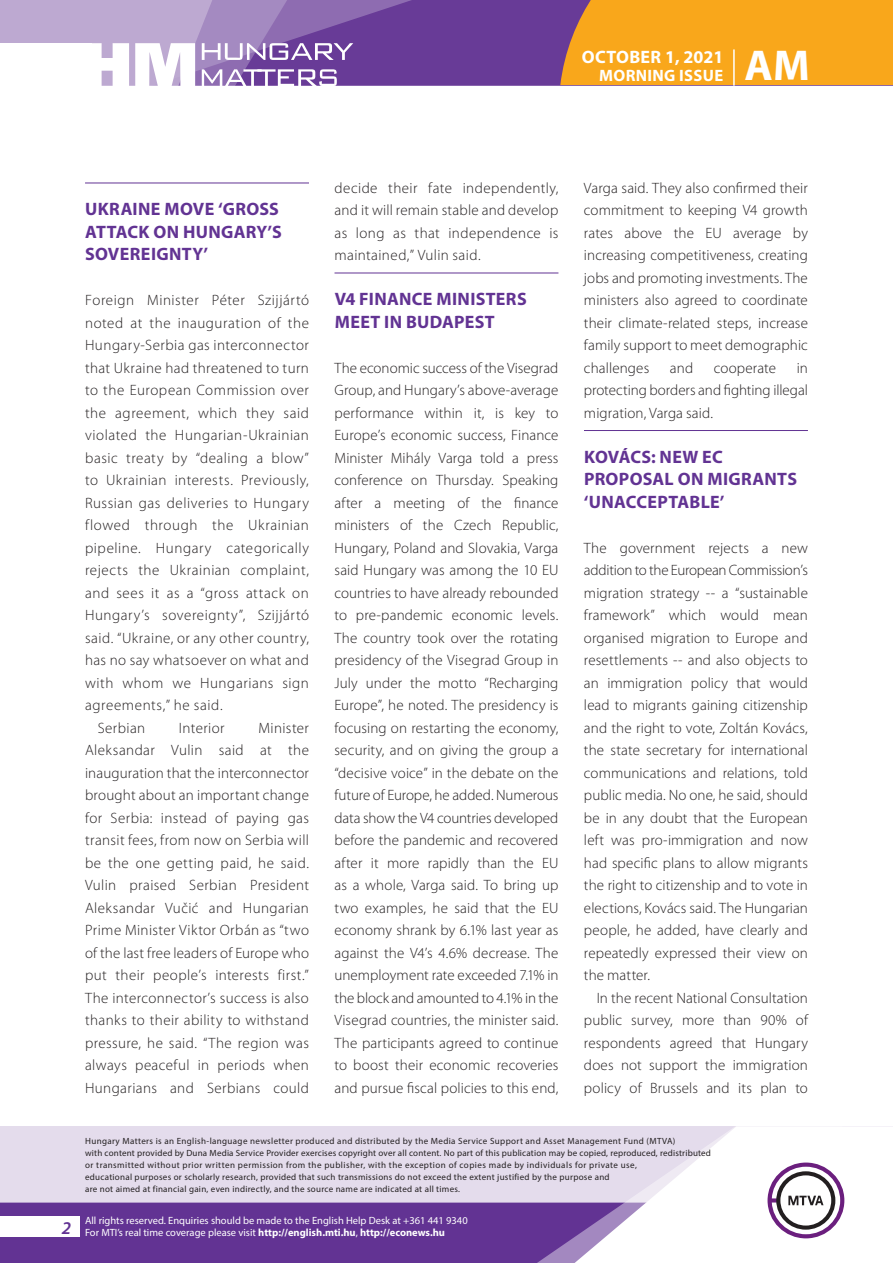
<style>
.page{position:relative;width:893px;height:1263px;background:#fff}
.page>*{position:absolute;margin:0;border:0;box-sizing:border-box;transform-origin:0 0}
.t1{font:700 43.35px "Myriad Pro";color:#fff}
._01_cimsor{font:700 18px/22.5px "Myriad Pro";letter-spacing:.015em;color:#623393}
.t2{font:700 18px "Myriad Pro";letter-spacing:.02em;color:#fff}
.t3{font:italic 600 18px "Myriad Pro";color:#623393}
.t4{font:700 16.5px "Myriad Pro";letter-spacing:.02em;color:#fff}
._03_kenyer_szöveg-1{font:300 15px/22.5px "Myriad Pro";letter-spacing:.01em;color:#231f20;text-align:justify}
._03_kenyer_szöveg-2{font:300 15px/22.5px "Myriad Pro";letter-spacing:.025em;color:#231f20;text-align:justify}
.t5{font:10.5px/12px "Myriad Pro";color:#fff}
.t6{font:9px/12px "Myriad Pro";letter-spacing:.03em;color:#231f20}
.s1{font-weight:700}
</style>
<div class="page">
<div style="left:0;top:1126px;width:893px;height:137px;background:#e4dcec"></div>
<div style="left:0;top:1202px;width:506px;height:61px;background:#623393"></div>
<svg style="left:506px;top:1202px;width:69px;height:61px;background:#6b3e99"></svg>
<svg style="left:575px;top:1126px;width:318px;height:137px"></svg>
<div style="left:0;top:1216px;width:79px;height:20px;background:#fff"></div>
<div style="left:0;top:0;width:893px;height:85px;background:#683b97"></div>
<div style="left:560px;top:0;width:333px;height:85px;background:#f9a71b"></div>
<hr style="left:733px;top:49px;width:2px;height:37px;background:#fff">
<svg style="left:0;top:0;width:479px;height:86px"></svg>
<hr style="left:85px;top:183px;width:224px;height:1px;background:#623393">
<hr style="left:334px;top:273px;width:224px;height:1px;background:#623393">
<hr style="left:584px;top:430px;width:224px;height:1px;background:#623393">
<p class="t2" style="left:582px;top:45px;width:143px">OCTOBER 1, 2021</p>
<p class="t4" style="left:599px;top:65px;width:125px">MORNING ISSUE</p>
<h1 class="t1" style="left:745px;top:37px;width:67px">AM</h1>
<p class="_01_cimsor" style="left:85px;top:197px;width:198px">UKRAINE MOVE ‘GROSS<br>ATTACK ON HUNGARY’S<br>SOVEREIGNTY’</p>
<p class="_03_kenyer_szöveg-1" style="left:85px;top:289px;width:225px">Foreign Minister Péter Szijjártó noted at the inauguration of the Hungary-Serbia gas interconnector that Ukraine had threatened to turn to the European Commission over the agreement, which they said violated the Hungarian-Ukrainian basic treaty by “dealing a blow” to Ukrainian interests. Previously, Russian gas deliveries to Hungary flowed through the Ukrainian pipeline. Hungary categorically rejects the Ukrainian complaint, and sees it as a “gross attack on Hungary’s sovereignty”, Szijjártó said. “Ukraine, or any other country, has no say whatsoever on what and with whom we Hungarians sign agreements,” he said.</p>
<p class="_03_kenyer_szöveg-2" style="left:98px;top:716px;width:49px">Serbian</p>
<p class="_03_kenyer_szöveg-2" style="left:179px;top:716px;width:47px">Interior</p>
<p class="_03_kenyer_szöveg-2" style="left:85px;top:716px;width:225px;text-indent:173px">Minister Aleksandar Vulin said at the inauguration that the interconnector brought about an important change for Serbia: instead of paying gas transit fees, from now on Serbia will be the one getting paid, he said.<br>Vulin praised Serbian President Aleksandar Vučić and Hungarian Prime Minister Viktor Orbán as “two of the last free leaders of Europe who put their people’s interests first.” The interconnector’s success is also thanks to their ability to withstand pressure, he said. “The region was always peaceful in periods when Hungarians and Serbians could</p>
<p class="_03_kenyer_szöveg-2" style="left:334px;top:176px;width:225px">decide their fate independently, and it will remain stable and develop as long as that independence is maintained,” Vulin said.</p>
<p class="_01_cimsor" style="left:335px;top:287px;width:194px">V4 FINANCE MINISTERS<br>MEET IN BUDAPEST</p>
<p class="_03_kenyer_szöveg-1" style="left:334px;top:356px;width:225px">The economic success of the Visegrad Group, and Hungary’s above-average performance within it, is key to Europe’s economic success, Finance Minister Mihály Varga told a press conference on Thursday. Speaking after a meeting of the finance ministers of the Czech Republic, Hungary, Poland and Slovakia, Varga said Hungary was among the 10 EU countries to have already rebounded to pre-pandemic economic levels.<br>The country took over the rotating presidency of the Visegrad Group in July under the motto “Recharging Europe”, he noted. The presidency is focusing on restarting the economy, security, and on giving the group a “decisive voice” in the debate on the future of Europe, he added. Numerous data show the V4 countries developed before the pandemic and recovered after it more rapidly than the EU as a whole, Varga said. To bring up two examples, he said that the EU economy shrank by 6.1% last year as against the V4’s 4.6% decrease. The unemployment rate exceeded 7.1% in the block and amounted to 4.1% in the Visegrad countries, the minister said.<br>The participants agreed to continue to boost their economic recoveries and pursue fiscal policies to this end,</p>
<p class="_03_kenyer_szöveg-1" style="left:584px;top:176px;width:225px">Varga said. They also confirmed their commitment to keeping V4 growth rates above the EU average by increasing competitiveness, creating jobs and promoting investments. The ministers also agreed to coordinate their climate-related steps, increase family support to meet demographic challenges</p>
<p class="_03_kenyer_szöveg-1" style="left:670px;top:356px;width:25px">and</p>
<p class="_03_kenyer_szöveg-1" style="left:714px;top:356px;width:64px">cooperate</p>
<p class="_03_kenyer_szöveg-1" style="left:584px;top:356px;width:225px;text-indent:213px">in protecting borders and fighting illegal migration, Varga said.</p>
<p class="_01_cimsor" style="left:584px;top:445px;width:215px">KOVÁCS: NEW EC<br>PROPOSAL ON MIGRANTS ‘UNACCEPTABLE’</p>
<p class="_03_kenyer_szöveg-1" style="left:584px;top:536px;width:225px">The government rejects a new addition to the European Commission’s migration strategy -- a “sustainable framework” which would mean organised migration to Europe and resettlements -- and also objects to an immigration policy that would lead to migrants gaining citizenship and the right to vote, Zoltán Kovács, the state secretary for international communications and relations, told public media. No one, he said, should be in any doubt that the European left was pro-immigration and now had specific plans to allow migrants the right to citizenship and to vote in elections, Kovács said. The Hungarian people, he added, have clearly and repeatedly expressed their view on the matter.</p>
<p class="_03_kenyer_szöveg-2" style="left:584px;top:986px;width:225px;text-indent:13px">In the recent National Consultation public survey, more than 90% of respondents agreed that Hungary does not support the immigration policy of Brussels and its plan to</p>
<p class="t3" style="left:62px;top:1217px;width:11px">2</p>
<p class="t6" style="left:85px;top:1134px;width:627px">Hungary Matters is an English-language newsletter produced and distributed by the Media Service Support and Asset Management Fund (MTVA)<br>with content provided by Duna Media Service Provider exercises copyright over all content. No part of this publication may be copied, reproduced, redistributed or transmitted without prior written permission from the publisher, with the exception of copies made by individuals for private use,<br>educational purposes or scholarly research, provided that such transmissions do not exceed the extent justified by the purpose and<br>are not aimed at financial gain, even indirectly, and the source name are indicated at all times.</p>
<p class="t5" style="left:85px;top:1214px;width:384px">All rights reserved. Enquiries should be made to the English Help Desk at +361 441 9340<br>For MTI’s real time coverage please visit <span class="s1">http://english.mti.hu</span>, <span class="s1">http://econews.hu</span></p>
</div>
